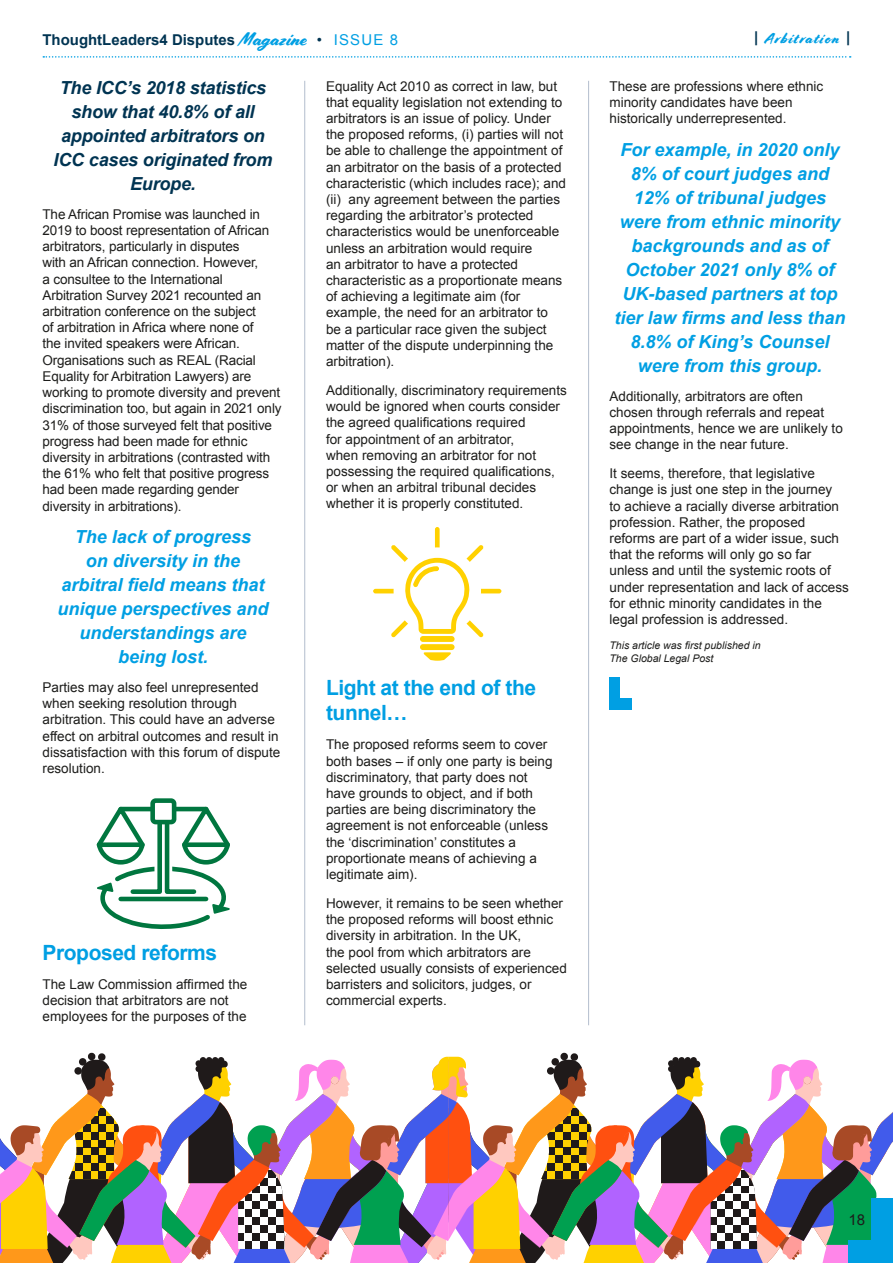
<style>
.page{position:relative;width:893px;height:1263px;background:#fff}
.page>*{position:absolute;margin:0;border:0;box-sizing:border-box;transform-origin:0 0}
.t1{font:700 21px/25.2px "Arial";letter-spacing:-.02em;color:#009fe3}
.t2{font:italic 700 18px/24px "Arial";color:#009fe3;text-align:center}
.t3{font:italic 700 18px/24px "Arial";letter-spacing:-.01em;color:#003452;text-align:center}
.t4{font:700 15px "Arial";color:#003452}
.t5{font:15px "Cortado";letter-spacing:.08em;color:#009fe3}
.t6{font:15px "Arial";color:#1d1d1b}
.t7{font:13.5px/16.2px "Arial";color:#1d1d1b}
.t8{font:italic 10.5px/12.6px "Arial";color:#1d1d1b}
.s1{font-family:"Cortado";font-weight:400;font-size:18.6px;color:#009fe3}
.s2{font-weight:400}
.s3{font-weight:400;color:#009fe3}
.s4{font-family:"Arial";font-weight:700;color:#003452}
</style>
<div class="page">
<svg style="left:43px;top:56px;width:808px;height:2px"></svg>
<svg style="left:0;top:1053px;width:893px;height:210px"></svg>
<div style="left:150px;top:798px;width:26px;height:26px;border:5px solid #00763f;border-radius:3px"></div>
<svg style="left:96px;top:800px;width:134px;height:129px"></svg>
<svg style="left:423px;top:652px;width:28px;height:9px"></svg>
<div style="left:420px;top:636px;width:35px;height:6px;background:#ffd100;border-radius:3px"></div>
<div style="left:420px;top:644px;width:35px;height:6px;background:#ffd100;border-radius:3px"></div>
<svg style="left:373px;top:527px;width:128px;height:110px"></svg>
<div style="left:609px;top:678px;width:11px;height:32px;background:#009fe3"></div>
<div style="left:609px;top:699px;width:23px;height:11px;background:#009fe3"></div>
<hr style="left:304px;top:81px;width:1px;height:944px;background:#b3bdcd">
<hr style="left:588px;top:81px;width:1px;height:944px;background:#b3bdcd">
<p class="t4" style="left:43px;top:29px;width:357px">ThoughtLeaders4 Disputes <span class="s1">Magazine</span> <span class="s2">•</span> <span class="s3">ISSUE 8</span></p>
<h2 class="t3" style="left:54px;top:76px;width:220px">The ICC’s 2018 statistics show that 40.8% of all appointed arbitrators on<br>ICC cases originated from<br>Europe.</h2>
<p class="t7" style="left:43px;top:206px;width:241px">The African Promise was launched in 2019 to boost representation of African arbitrators, particularly in disputes<br>with an African connection. However,<br>a consultee to the International Arbitration Survey 2021 recounted an arbitration conference on the subject<br>of arbitration in Africa where none of<br>the invited speakers were African.<br>Organisations such as REAL (Racial Equality for Arbitration Lawyers) are working to promote diversity and prevent discrimination too, but again in 2021 only 31% of those surveyed felt that positive progress had been made for ethnic diversity in arbitrations (contrasted with the 61% who felt that positive progress had been made regarding gender diversity in arbitrations).</p>
<h2 class="t2" style="left:57px;top:525px;width:213px">The lack of progress<br>on diversity in the arbitral field means that unique perspectives and understandings are being lost.</h2>
<p class="t7" style="left:43px;top:679px;width:239px">Parties may also feel unrepresented when seeking resolution through arbitration. This could have an adverse effect on arbitral outcomes and result in dissatisfaction with this forum of dispute resolution.</p>
<h1 class="t1" style="left:43px;top:940px;width:176px">Proposed reforms</h1>
<p class="t7" style="left:43px;top:976px;width:206px">The Law Commission affirmed the decision that arbitrators are not employees for the purposes of the</p>
<p class="t7" style="left:326px;top:78px;width:242px">Equality Act 2010 as correct in law, but that equality legislation not extending to arbitrators is an issue of policy. Under the proposed reforms, (i) parties will not be able to challenge the appointment of an arbitrator on the basis of a protected characteristic (which includes race); and (ii) any agreement between the parties regarding the arbitrator’s protected characteristics would be unenforceable unless an arbitration would require<br>an arbitrator to have a protected characteristic as a proportionate means of achieving a legitimate aim (for example, the need for an arbitrator to be a particular race given the subject matter of the dispute underpinning the arbitration).</p>
<p class="t7" style="left:326px;top:382px;width:242px">Additionally, discriminatory requirements would be ignored when courts consider the agreed qualifications required<br>for appointment of an arbitrator,<br>when removing an arbitrator for not possessing the required qualifications, or when an arbitral tribunal decides whether it is properly constituted.</p>
<h1 class="t1" style="left:326px;top:676px;width:212px">Light at the end of the tunnel…</h1>
<p class="t7" style="left:326px;top:737px;width:228px">The proposed reforms seem to cover both bases – if only one party is being discriminatory, that party does not have grounds to object, and if both parties are being discriminatory the agreement is not enforceable (unless the ‘discrimination’ constitutes a proportionate means of achieving a legitimate aim).</p>
<p class="t7" style="left:326px;top:895px;width:242px">However, it remains to be seen whether the proposed reforms will boost ethnic diversity in arbitration. In the UK,<br>the pool from which arbitrators are selected usually consists of experienced barristers and solicitors, judges, or commercial experts.</p>
<p class="t5" style="left:754px;top:30px;width:98px"><span class="s4">|</span> Arbitration <span class="s4">|</span></p>
<p class="t7" style="left:609px;top:78px;width:215px">These are professions where ethnic minority candidates have been historically underrepresented.</p>
<h2 class="t2" style="left:614px;top:138px;width:233px">For example, in 2020 only<br>8% of court judges and<br>12% of tribunal judges were from ethnic minority backgrounds and as of<br>October 2021 only 8% of<br>UK-based partners at top tier law firms and less than<br>8.8% of King’s Counsel were from this group.</h2>
<p class="t7" style="left:609px;top:388px;width:235px">Additionally, arbitrators are often chosen through referrals and repeat appointments, hence we are unlikely to see change in the near future.</p>
<p class="t7" style="left:609px;top:465px;width:241px">It seems, therefore, that legislative change is just one step in the journey<br>to achieve a racially diverse arbitration profession. Rather, the proposed reforms are part of a wider issue, such that the reforms will only go so far unless and until the systemic roots of under representation and lack of access for ethnic minority candidates in the legal profession is addressed.</p>
<p class="t8" style="left:609px;top:639px;width:153px">This article was first published in<br>The Global Legal Post</p>
<p class="t6" style="left:848px;top:1210px;width:18px">18</p>
</div>
